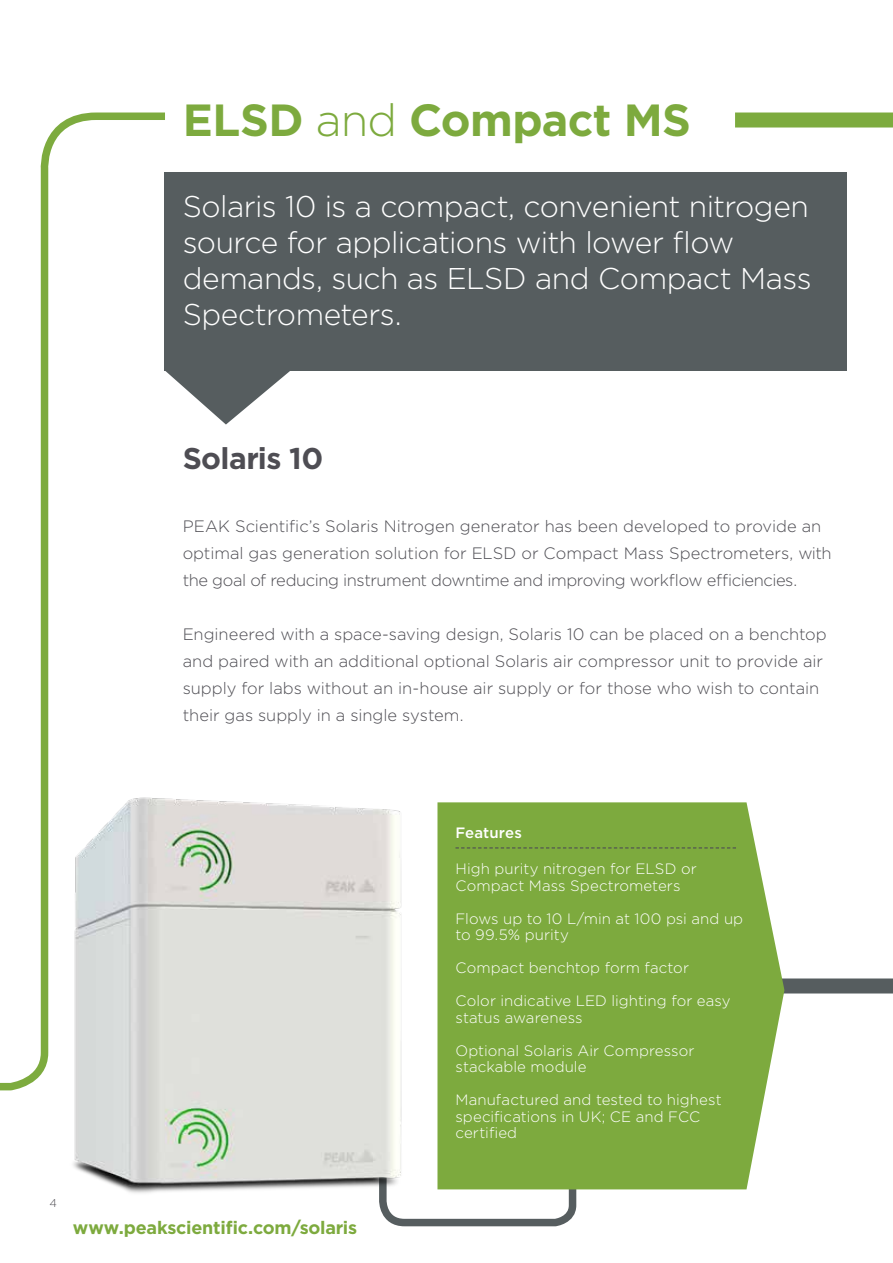
<style>
.page{position:relative;width:893px;height:1263px;background:#fff}
.page>*{position:absolute;margin:0;border:0;box-sizing:border-box;transform-origin:0 0}
.t1{font:700 45px "Gotham";letter-spacing:-.015em;color:#7daa3e}
.t2{font:300 30px/36px "Gotham";letter-spacing:-.015em;color:#fff}
.t3{font:700 30px "Gotham";letter-spacing:-.02em;color:#4e4d53}
.t4{font:700 18px "Gotham";letter-spacing:-.01em;color:#7daa3e}
.t5{font:300 16.5px/27px "Gotham";letter-spacing:-.005em;color:#4e4d53}
.t6{font:300 15px/16.5px "Gotham";letter-spacing:.005em;color:#fff}
.t7{font:500 15px "Gotham";letter-spacing:.005em;color:#fff}
.t8{font:300 11.25px "Gotham";color:#4e4d53}
.s1{font-weight:300}
</style>
<div class="page">
<svg style="left:379px;top:1189px;width:201px;height:38px"></svg>
<div style="left:767px;top:978px;width:126px;height:15px;background:#565d5f"></div>
<svg style="left:172px;top:370px;width:119px;height:54px"></svg>
<div style="left:165px;top:172px;width:682px;height:198px;background:#565d5f"></div>
<img style="left:73px;top:799px;width:364px;height:399px">
<svg style="left:0;top:112px;width:172px;height:982px"></svg>
<div style="left:437px;top:802px;width:347px;height:387px;background:#7daa3e"></div>
<svg style="left:455px;top:847px;width:281px;height:1px"></svg>
<div style="left:735px;top:113px;width:158px;height:15px;background:#7dab3e"></div>
<h1 class="t1" style="left:183px;top:91px;width:510px">ELSD <span class="s1">and</span> Compact MS</h1>
<h2 class="t2" style="left:183px;top:188px;width:631px">Solaris 10 is a compact, convenient nitrogen source for applications with lower flow demands, such as ELSD and Compact Mass Spectrometers.</h2>
<h2 class="t3" style="left:183px;top:439px;width:142px">Solaris 10</h2>
<p class="t5" style="left:183px;top:512px;width:650px">PEAK Scientific’s Solaris Nitrogen generator has been developed to provide an optimal gas generation solution for ELSD or Compact Mass Spectrometers, with the goal of reducing instrument downtime and improving workflow efficiencies.</p>
<p class="t5" style="left:183px;top:620px;width:645px">Engineered with a space-saving design, Solaris 10 can be placed on a benchtop and paired with an additional optional Solaris air compressor unit to provide air supply for labs without an in-house air supply or for those who wish to contain their gas supply in a single system.</p>
<p class="t8" style="left:50px;top:1196px;width:9px">4</p>
<p class="t4" style="left:73px;top:1216px;width:286px">www.peakscientific.com/solaris</p>
<p class="t7" style="left:455px;top:823px;width:68px">Features</p>
<p class="t6" style="left:455px;top:860px;width:243px">High purity nitrogen for ELSD or<br>Compact Mass Spectrometers</p>
<p class="t6" style="left:455px;top:910px;width:289px">Flows up to 10 L/min at 100 psi and up to 99.5% purity</p>
<p class="t6" style="left:455px;top:959px;width:235px">Compact benchtop form factor</p>
<p class="t6" style="left:455px;top:992px;width:277px">Color indicative LED lighting for easy status awareness</p>
<p class="t6" style="left:455px;top:1042px;width:240px">Optional Solaris Air Compressor stackable module</p>
<p class="t6" style="left:455px;top:1091px;width:268px">Manufactured and tested to highest specifications in UK; CE and FCC certified</p>
</div>
